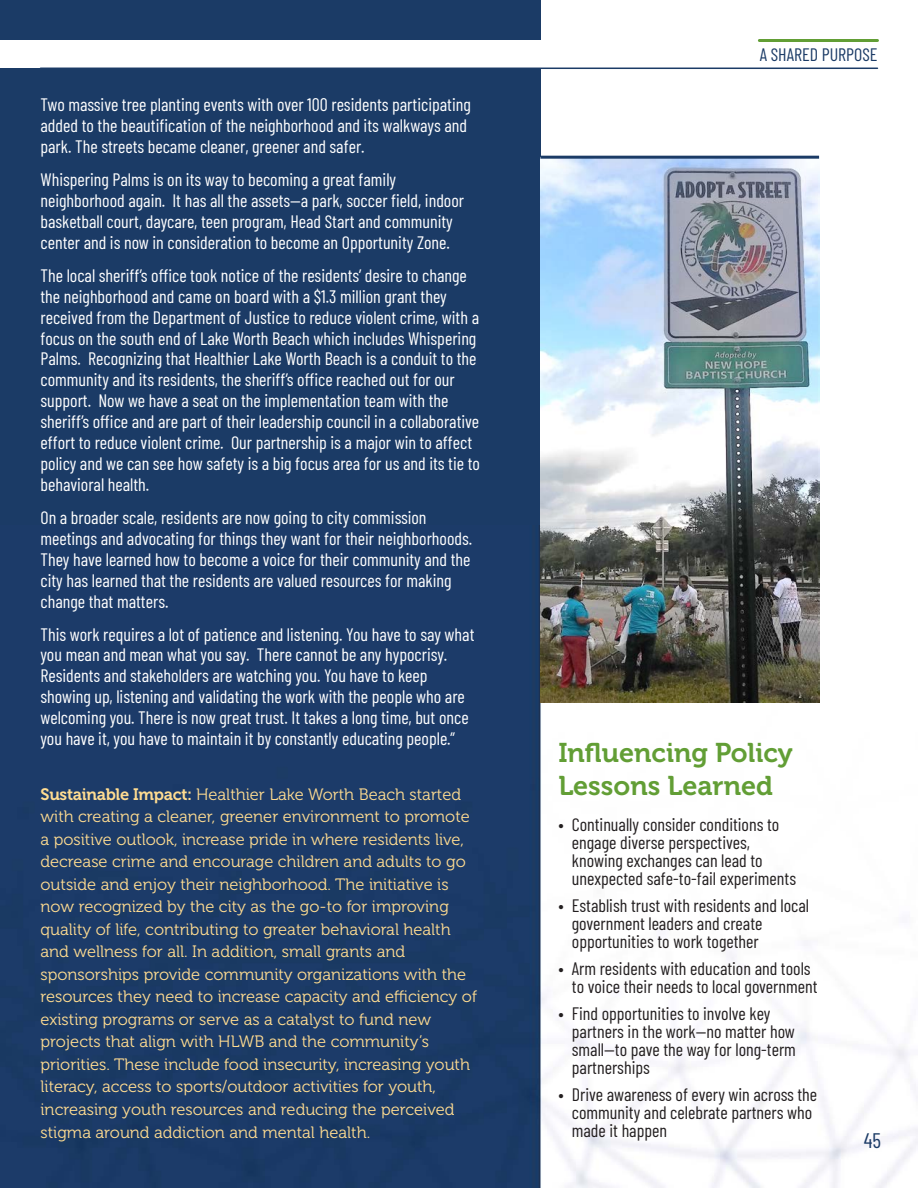
<style>
.page{position:relative;width:918px;height:1188px;background:#fff}
.page>*{position:absolute;margin:0;border:0;box-sizing:border-box;transform-origin:0 0}
.t1{font:27px/33px "Museo 700";color:#629e35}
.t2{font:21px "Barlow Condensed";color:#1b3b66}
.t3{font:18px/20.9px "Barlow Condensed";color:#fff}
.t4{font:18px/18px "Barlow Condensed";color:#231f20}
.t5{font:18px "Barlow Condensed";color:#1b3b66}
.t6{font:16.5px/22.5px "Museo 300";color:#ffdc91}
.s1{font-style:italic}
.s2{font-family:"Museo 700"}
</style>
<div class="page">
<div style="left:0;top:0;width:541px;height:40px;background:#1b3b66"></div>
<div style="left:0;top:68px;width:541px;height:1120px;background:#1b3b66"></div>
<img style="left:533px;top:526px;width:385px;height:662px">
<hr style="left:40px;top:68px;width:838px;height:1px;background:#1b3b66">
<hr style="left:759px;top:39px;width:119px;height:3px;background:#629e35">
<img style="left:540px;top:159px;width:279px;height:544px">
<hr style="left:540px;top:156px;width:279px;height:3px;background:#1b3b66">
<p class="t3" style="left:40px;top:94px;width:432px">Two massive tree planting events with over 100 residents participating added to the beautification of the neighborhood and its walkways and park. The streets became cleaner, greener and safer.</p>
<p class="t3" style="left:40px;top:168px;width:425px">Whispering Palms is on its way to becoming a great family neighborhood again. It has all the assets—a park, soccer field, indoor basketball court, daycare, teen program, Head Start and community center and is now in consideration to become an Opportunity Zone.</p>
<p class="t3" style="left:40px;top:264px;width:441px">The local sheriff’s office took notice of the residents’ desire to change the neighborhood and came on board with a $1.3 million grant they received from the Department of Justice to reduce violent crime<span class="s1">,</span> with a focus on the south end of Lake Worth Beach which includes Whispering Palms. Recognizing that Healthier Lake Worth Beach is a conduit to the community and its residents, the sheriff’s office reached out for our support. Now we have a seat on the implementation team with the sheriff’s office and are part of their leadership council in a collaborative effort to reduce violent crime<span class="s1">.</span> Our partnership is a major win to affect policy and we can see how safety is a big focus area for us and its tie to behavioral health.</p>
<p class="t3" style="left:41px;top:506px;width:433px">On a broader scale, residents are now going to city commission meetings and advocating for things they want for their neighborhoods.<br>They have learned how to become a voice for their community and the city has learned that the residents are valued resources for making change that matters.</p>
<p class="t3" style="left:41px;top:623px;width:435px">This work requires a lot of patience and listening. You have to say what you mean and mean what you say. There cannot be any hypocrisy.<br>Residents and stakeholders are watching you. You have to keep showing up, listening and validating the work with the people who are welcoming you. There is now great trust. It takes a long time, but once you have it, you have to maintain it by constantly educating people.”</p>
<p class="t6" style="left:40px;top:784px;width:438px"><span class="s2">Sustainable Impact:</span> Healthier Lake Worth Beach started with creating a cleaner, greener environment to promote a positive outlook, increase pride in where residents live, decrease crime and encourage children and adults to go outside and enjoy their neighborhood. The initiative is now recognized by the city as the go-to for improving quality of life, contributing to greater behavioral health and wellness for all. In addition, small grants and sponsorships provide community organizations with the resources they need to increase capacity and efficiency of existing programs or serve as a catalyst to fund new projects that align with HLWB and the community’s priorities. These include food insecurity, increasing youth literacy, access to sports/outdoor activities for youth, increasing youth resources and reducing the perceived stigma around addiction and mental health.</p>
<p class="t5" style="left:760px;top:43px;width:119px">A SHARED PURPOSE</p>
<h1 class="t1" style="left:558px;top:738px;width:236px">Influencing Policy<br>Lessons Learned</h1>
<p class="t4" style="left:572px;top:815px;width:226px;text-indent:-14px">• Continually consider conditions to engage diverse perspectives, knowing exchanges can lead to unexpected safe-to-fail experiments</p>
<p class="t4" style="left:572px;top:896px;width:239px;text-indent:-14px">• Establish trust with residents and local government leaders and create opportunities to work together</p>
<p class="t4" style="left:572px;top:959px;width:247px;text-indent:-14px">• Arm residents with education and tools to voice their needs to local government</p>
<p class="t4" style="left:572px;top:1004px;width:226px;text-indent:-14px">• Find opportunities to involve key partners in the work—no matter how small—to pave the way for long-term partnerships</p>
<p class="t4" style="left:572px;top:1085px;width:247px;text-indent:-14px">• Drive awareness of every win across the community and celebrate partners who made it happen</p>
<p class="t2" style="left:864px;top:1127px;width:19px">45</p>
</div>
